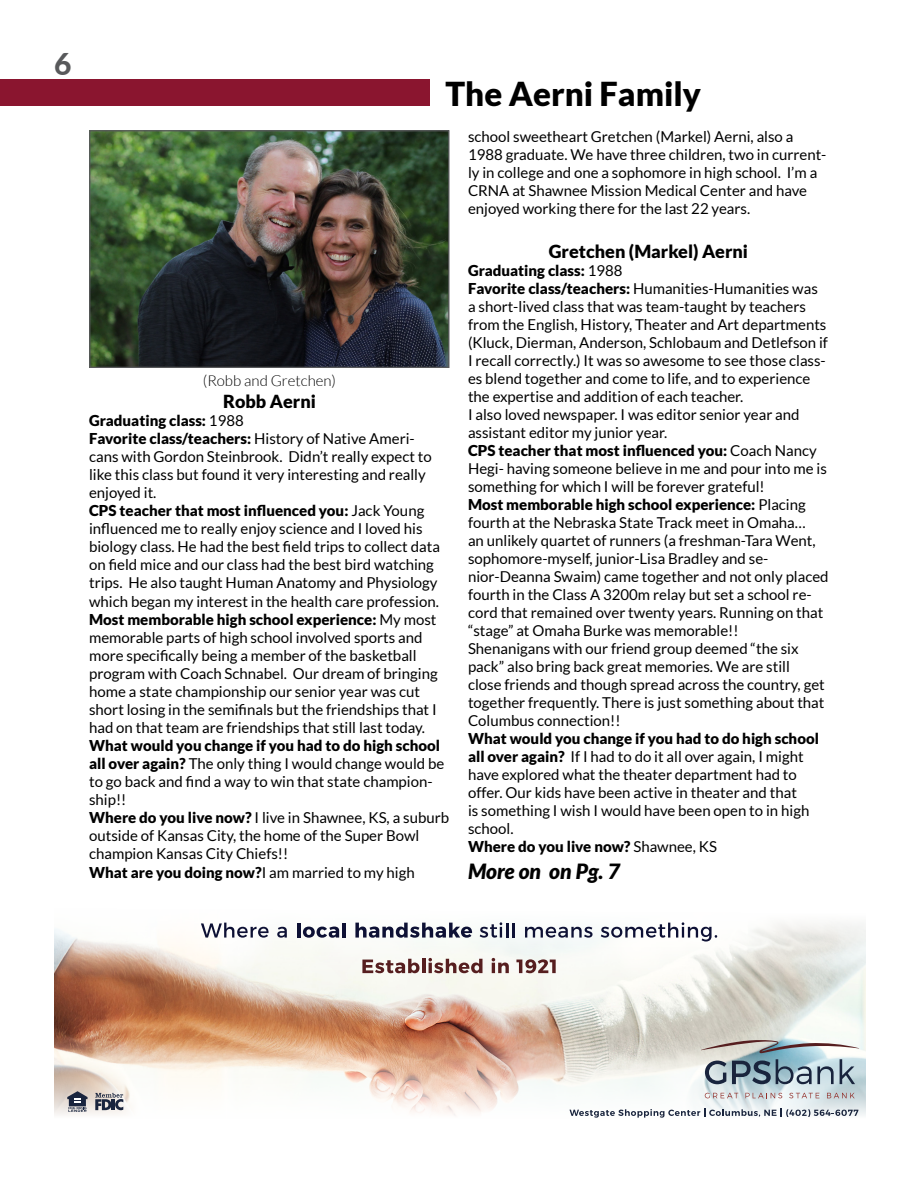
<style>
.page{position:relative;width:918px;height:1188px;background:#fff}
.page>*{position:absolute;margin:0;border:0;box-sizing:border-box;transform-origin:0 0}
.t1{font:900 33px "Lato";color:#000}
.t2{font:800 30px "Lato";color:#58595b}
.t3{font:italic 900 21px "Lato";color:#000}
.t4{font:900 18px "Lato";color:#000}
.t5{font:15px/18px "Lato";color:#000}
.t6{font:300 15px "Lato";color:#000}
.s1{font-weight:900}
</style>
<div class="page">
<div style="left:0;top:80px;width:430px;height:26px;background:#8a152f"></div>
<img style="left:54px;top:927px;width:812px;height:106px">
<svg style="left:54px;top:1033px;width:812px;height:82px"></svg>
<svg style="left:54px;top:922px;width:811px;height:63px"></svg>
<svg style="left:705px;top:1059px;width:129px;height:25px;background:#8297a5"></svg>
<svg style="left:840px;top:1059px;width:15px;height:25px"></svg>
<svg style="left:705px;top:1093px;width:33px;height:5px"></svg>
<svg style="left:745px;top:1093px;width:37px;height:5px"></svg>
<svg style="left:789px;top:1093px;width:30px;height:5px"></svg>
<svg style="left:827px;top:1093px;width:28px;height:5px"></svg>
<svg style="left:701px;top:1040px;width:158px;height:13px"></svg>
<svg style="left:569px;top:1109px;width:289px;height:9px"></svg>
<svg style="left:67px;top:1091px;width:21px;height:21px"></svg>
<svg style="left:95px;top:1093px;width:28px;height:17px"></svg>
<svg style="left:201px;top:923px;width:68px;height:15px"></svg>
<svg style="left:277px;top:927px;width:10px;height:11px"></svg>
<hr style="left:297px;top:923px;width:3px;height:15px;background:#0e1135">
<svg style="left:303px;top:927px;width:36px;height:11px"></svg>
<hr style="left:342px;top:923px;width:4px;height:15px;background:#0e1135">
<svg style="left:355px;top:923px;width:117px;height:15px"></svg>
<svg style="left:480px;top:922px;width:34px;height:16px"></svg>
<svg style="left:525px;top:927px;width:68px;height:11px"></svg>
<svg style="left:601px;top:922px;width:116px;height:20px"></svg>
<svg style="left:362px;top:959px;width:58px;height:14px"></svg>
<hr style="left:422px;top:959px;width:3px;height:14px;background:#561e1f">
<svg style="left:428px;top:958px;width:55px;height:15px"></svg>
<svg style="left:492px;top:958px;width:17px;height:15px"></svg>
<svg style="left:516px;top:959px;width:40px;height:14px"></svg>
<img style="left:91px;top:132px;width:356px;height:234px">
<div style="left:89px;top:130px;width:360px;height:238px;border:1px solid #58595b"></div>
<h2 class="t2" style="left:54px;top:42px;width:19px">6</h2>
<h1 class="t1" style="left:446px;top:74px;width:257px">The Aerni Family</h1>
<p class="t6" style="left:203px;top:373px;width:135px">(Robb and Gretchen)</p>
<p class="t4" style="left:223px;top:391px;width:94px">Robb Aerni</p>
<p class="t5" style="left:89px;top:411px;width:352px"><span class="s1">Graduating class:</span> 1988<br><span class="s1">Favorite class/teachers:</span> History of Native Ameri&shy;cans with Gordon Steinbrook. Didn’t really expect to like this class but found it very interesting and really enjoyed it.<br><span class="s1">CPS teacher that most influenced you:</span> Jack Young influenced me to really enjoy science and I loved his biology class. He had the best field trips to collect data on field mice and our class had the best bird watching trips. He also taught Human Anatomy and Physiology which began my interest in the health care profession.<br><span class="s1">Most memborable high school experience:</span> My most memorable parts of high school involved sports and more specifically being a member of the basketball program with Coach Schnabel. Our dream of bringing home a state championship our senior year was cut short losing in the semifinals but the friendships that I had on that team are friendships that still last today.</p>
<p class="t5" style="left:89px;top:737px;width:362px"><span class="s1">What would you change if you had to do high school all over again?</span> The only thing I would change would be to go back and find a way to win that state champion&shy;ship!!<br><span class="s1">Where do you live now?</span> I live in Shawnee, KS, a suburb outside of Kansas City, the home of the Super Bowl champion Kansas City Chiefs!!<br><span class="s1">What are you doing now?</span>I am married to my high</p>
<p class="t5" style="left:468px;top:128px;width:360px">school sweetheart Gretchen (Markel) Aerni, also a 1988 graduate. We have three children, two in current&shy;ly in college and one a sophomore in high school. I’m a CRNA at Shawnee Mission Medical Center and have enjoyed working there for the last 22 years.</p>
<p class="t4" style="left:549px;top:240px;width:201px">Gretchen (Markel) Aerni</p>
<p class="t5" style="left:468px;top:261px;width:362px"><span class="s1">Graduating class:</span> 1988<br><span class="s1">Favorite class/teachers:</span> Humanities-Humanities was a short-lived class that was team-taught by teachers from the English, History, Theater and Art departments (Kluck, Dierman, Anderson, Schlobaum and Detlefson if I recall correctly.) It was so awesome to see those class&shy;es blend together and come to life, and to experience the expertise and addition of each teacher.<br>I also loved newspaper. I was editor senior year and assistant editor my junior year.<br><span class="s1">CPS teacher that most influenced you:</span> Coach Nancy Hegi- having someone believe in me and pour into me is something for which I will be forever grateful!<br><span class="s1">Most memborable high school experience:</span> Placing fourth at the Nebraska State Track meet in Omaha…<br>an unlikely quartet of runners (a freshman-Tara Went, sophomore-myself, junior-Lisa Bradley and se&shy;nior-Deanna Swaim) came together and not only placed fourth in the Class A 3200m relay but set a school re&shy;cord that remained over twenty years. Running on that “stage” at Omaha Burke was memorable!!<br>Shenanigans with our friend group deemed “the six pack” also bring back great memories. We are still<br>close friends and though spread across the country, get together frequently. There is just something about that Columbus connection!!</p>
<p class="t5" style="left:468px;top:729px;width:353px"><span class="s1">What would you change if you had to do high school all over again?</span> If I had to do it all over again, I might have explored what the theater department had to offer. Our kids have been active in theater and that<br>is something I wish I would have been open to in high school.<br><span class="s1">Where do you live now?</span> Shawnee, KS</p>
<h3 class="t3" style="left:468px;top:859px;width:153px">More on on Pg. 7</h3>
</div>
